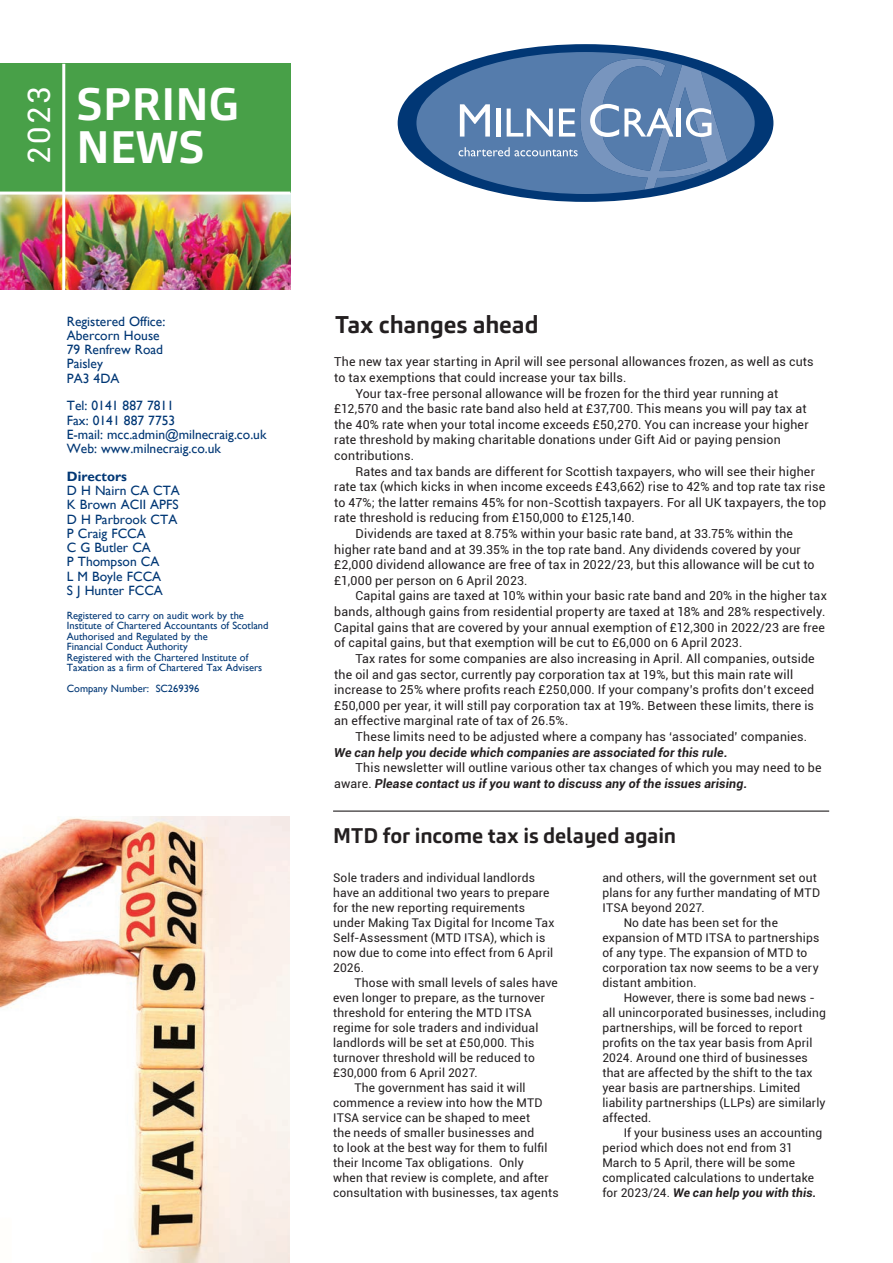
<style>
.page{position:relative;width:893px;height:1263px;background:#fff}
.page>*{position:absolute;margin:0;border:0;box-sizing:border-box;transform-origin:0 0}
.t1{font:700 45px "Carnac";letter-spacing:.005em;color:#fff}
.t2{font:31.05px "Roboto";color:#fff}
.t3{font:700 24px "Carnac";letter-spacing:-.01em;color:#231f20}
.t4{font:700 21px "Carnac";letter-spacing:-.005em;color:#231f20}
.t5{font:13.5px/14.2px "Gill Sans";color:#013775}
.t6{font:700 13.5px "Gill Sans";color:#013775}
.t7{font:12.3px/15.6px "Roboto";letter-spacing:.015em;color:#231f20}
.t8{font:italic 700 12.3px "Roboto";letter-spacing:.015em;color:#231f20}
.t9{font:12px/15px "Roboto";letter-spacing:.015em;color:#231f20}
.t10{font:italic 700 12px "Roboto";letter-spacing:.015em;color:#231f20}
.t11{font:10.5px/10.5px "Gill Sans";color:#013775}
.s1{font-weight:700;font-style:italic}
.s2{font-weight:400;font-style:normal}
</style>
<div class="page">
<img style="left:0;top:195px;width:291px;height:94px">
<div style="left:0;top:64px;width:291px;height:129px;background:#48a048"></div>
<hr style="left:62px;top:64px;width:3px;height:227px;background:#fff">
<hr style="left:0;top:192px;width:291px;height:3px;background:#fff">
<img style="left:0;top:816px;width:290px;height:447px">
<hr style="left:333px;top:810px;width:496px;height:2px;background:#231f20">
<div style="left:398px;top:44px;width:375px;height:158px;background:#013775;border-radius:50%"></div>
<svg style="left:416px;top:52px;width:339px;height:142px"></svg>
<h2 class="t2" style="left:17px;top:164px;width:79px;rotate:-90deg">2023</h2>
<h1 class="t1" style="left:77px;top:75px;width:164px">SPRING</h1>
<h1 class="t1" style="left:77px;top:119px;width:130px">NEWS</h1>
<p class="t5" style="left:67px;top:314px;width:100px">Registered Office:<br>Abercorn House<br>79 Renfrew Road<br>Paisley<br>PA3 4DA</p>
<p class="t5" style="left:67px;top:399px;width:201px">Tel: 0141 887 7811<br>Fax: 0141 887 7753<br>E-mail: mcc.admin@milnecraig.co.uk<br>Web: www.milnecraig.co.uk</p>
<p class="t6" style="left:67px;top:468px;width:62px">Directors</p>
<p class="t5" style="left:67px;top:484px;width:115px">D H Nairn CA CTA<br>K Brown ACII APFS<br>D H Parbrook CTA<br>P Craig FCCA<br>C G Butler CA<br>P Thompson CA<br>L M Boyle FCCA<br>S J Hunter FCCA</p>
<p class="t11" style="left:67px;top:610px;width:203px">Registered to carry on audit work by the Institute of Chartered Accountants of Scotland Authorised and Regulated by the<br>Financial Conduct Authority<br>Registered with the Chartered Institute of Taxation as a firm of Chartered Tax Advisers</p>
<p class="t11" style="left:67px;top:684px;width:134px">Company Number: SC269396</p>
<h3 class="t3" style="left:335px;top:309px;width:205px">Tax changes ahead</h3>
<p class="t7" style="left:334px;top:354px;width:481px">The new tax year starting in April will see personal allowances frozen, as well as cuts</p>
<p class="t7" style="left:334px;top:369px;width:294px">to tax exemptions that could increase your tax bills.</p>
<p class="t7" style="left:355px;top:385px;width:424px">Your tax-free personal allowance will be frozen for the third year running at</p>
<p class="t7" style="left:334px;top:401px;width:474px">£12,570 and the basic rate band also held at £37,700. This means you will pay tax at</p>
<p class="t7" style="left:334px;top:416px;width:476px">the 40% rate when your total income exceeds £50,270. You can increase your higher</p>
<p class="t7" style="left:334px;top:432px;width:448px">rate threshold by making charitable donations under Gift Aid or paying pension</p>
<p class="t7" style="left:334px;top:447px;width:81px">contributions.</p>
<p class="t7" style="left:355px;top:463px;width:461px">Rates and tax bands are different for Scottish taxpayers, who will see their higher</p>
<p class="t7" style="left:334px;top:479px;width:493px">rate tax (which kicks in when income exceeds £43,662) rise to 42% and top rate tax rise</p>
<p class="t7" style="left:334px;top:494px;width:493px">to 47%; the latter remains 45% for non-Scottish taxpayers. For all UK taxpayers, the top</p>
<p class="t7" style="left:334px;top:510px;width:302px">rate threshold is reducing from £150,000 to £125,140.</p>
<p class="t7" style="left:355px;top:525px;width:439px">Dividends are taxed at 8.75% within your basic rate band, at 33.75% within the</p>
<p class="t7" style="left:334px;top:541px;width:468px">higher rate band and at 39.35% in the top rate band. Any dividends covered by your</p>
<p class="t7" style="left:334px;top:557px;width:482px">£2,000 dividend allowance are free of tax in 2022/23, but this allowance will be cut to</p>
<p class="t7" style="left:334px;top:572px;width:195px">£1,000 per person on 6 April 2023.</p>
<p class="t7" style="left:355px;top:588px;width:473px">Capital gains are taxed at 10% within your basic rate band and 20% in the higher tax</p>
<p class="t7" style="left:334px;top:603px;width:493px">bands, although gains from residential property are taxed at 18% and 28% respectively.</p>
<p class="t7" style="left:334px;top:619px;width:492px">Capital gains that are covered by your annual exemption of £12,300 in 2022/23 are free</p>
<p class="t7" style="left:334px;top:635px;width:410px">of capital gains, but that exemption will be cut to £6,000 on 6 April 2023.</p>
<p class="t7" style="left:355px;top:650px;width:461px">Tax rates for some companies are also increasing in April. All companies, outside</p>
<p class="t7" style="left:334px;top:666px;width:460px">the oil and gas sector, currently pay corporation tax at 19%, but this main rate will</p>
<p class="t7" style="left:334px;top:681px;width:482px">increase to 25% where profits reach £250,000. If your company’s profits don’t exceed</p>
<p class="t7" style="left:334px;top:697px;width:481px">£50,000 per year, it will still pay corporation tax at 19%. Between these limits, there is</p>
<p class="t7" style="left:334px;top:713px;width:236px">an effective marginal rate of tax of 26.5%.</p>
<p class="t7" style="left:355px;top:728px;width:453px">These limits need to be adjusted where a company has ‘associated’ companies.</p>
<p class="t8" style="left:334px;top:743px;width:395px">We can help you decide which companies are associated for this rule.</p>
<p class="t7" style="left:334px;top:759px;width:489px;text-indent:21px">This newsletter will outline various other tax changes of which you may need to be aware. <span class="s1">Please contact us if you want to discuss any of the issues arising.</span></p>
<h3 class="t4" style="left:333px;top:822px;width:345px">MTD for income tax is delayed again</h3>
<p class="t9" style="left:333px;top:870px;width:223px">Sole traders and individual landlords have an additional two years to prepare for the new reporting requirements under Making Tax Digital for Income Tax Self-Assessment (MTD ITSA), which is now due to come into effect from 6 April 2026.</p>
<p class="t9" style="left:354px;top:975px;width:205px">Those with small levels of sales have</p>
<p class="t9" style="left:333px;top:990px;width:213px">even longer to prepare, as the turnover</p>
<p class="t9" style="left:333px;top:1005px;width:200px">threshold for entering the MTD ITSA</p>
<p class="t9" style="left:333px;top:1020px;width:207px">regime for sole traders and individual</p>
<p class="t9" style="left:333px;top:1035px;width:203px">landlords will be set at £50,000. This</p>
<p class="t9" style="left:333px;top:1050px;width:203px">turnover threshold will be reduced to</p>
<p class="t9" style="left:333px;top:1065px;width:146px">£30,000 from 6 April 2027.</p>
<p class="t9" style="left:354px;top:1080px;width:173px">The government has said it will</p>
<p class="t9" style="left:333px;top:1095px;width:211px">commence a review into how the MTD</p>
<p class="t9" style="left:333px;top:1110px;width:198px">ITSA service can be shaped to meet</p>
<p class="t9" style="left:333px;top:1125px;width:203px">the needs of smaller businesses and</p>
<p class="t9" style="left:333px;top:1140px;width:216px">to look at the best way for them to fulfil</p>
<p class="t9" style="left:333px;top:1155px;width:192px">their Income Tax obligations. Only</p>
<p class="t9" style="left:333px;top:1170px;width:217px">when that review is complete, and after</p>
<p class="t9" style="left:333px;top:1185px;width:227px">consultation with businesses, tax agents</p>
<p class="t9" style="left:602px;top:870px;width:216px">and others, will the government set out</p>
<p class="t9" style="left:602px;top:885px;width:219px">plans for any further mandating of MTD</p>
<p class="t9" style="left:602px;top:900px;width:104px">ITSA beyond 2027.</p>
<p class="t9" style="left:624px;top:915px;width:156px">No date has been set for the</p>
<p class="t9" style="left:602px;top:930px;width:218px">expansion of MTD ITSA to partnerships</p>
<p class="t9" style="left:602px;top:945px;width:207px">of any type. The expansion of MTD to</p>
<p class="t9" style="left:602px;top:960px;width:218px">corporation tax now seems to be a very</p>
<p class="t9" style="left:602px;top:975px;width:96px">distant ambition.</p>
<p class="t9" style="left:624px;top:990px;width:193px">However, there is some bad news -</p>
<p class="t9" style="left:602px;top:1005px;width:225px">all unincorporated businesses, including</p>
<p class="t9" style="left:602px;top:1020px;width:202px">partnerships, will be forced to report</p>
<p class="t9" style="left:602px;top:1035px;width:212px">profits on the tax year basis from April</p>
<p class="t9" style="left:602px;top:1050px;width:207px">2024. Around one third of businesses</p>
<p class="t9" style="left:602px;top:1065px;width:212px">that are affected by the shift to the tax</p>
<p class="t9" style="left:602px;top:1080px;width:200px">year basis are partnerships. Limited</p>
<p class="t9" style="left:602px;top:1095px;width:225px">liability partnerships (LLPs) are similarly</p>
<p class="t9" style="left:602px;top:1110px;width:51px">affected.</p>
<p class="t9" style="left:624px;top:1125px;width:200px">If your business uses an accounting</p>
<p class="t9" style="left:602px;top:1140px;width:192px">period which does not end from 31</p>
<p class="t9" style="left:602px;top:1155px;width:194px">March to 5 April, there will be some</p>
<p class="t9" style="left:602px;top:1170px;width:213px">complicated calculations to undertake</p>
<p class="t10" style="left:602px;top:1184px;width:216px"><span class="s2">for 2023/24.</span> We can help you with this.</p>
</div>
